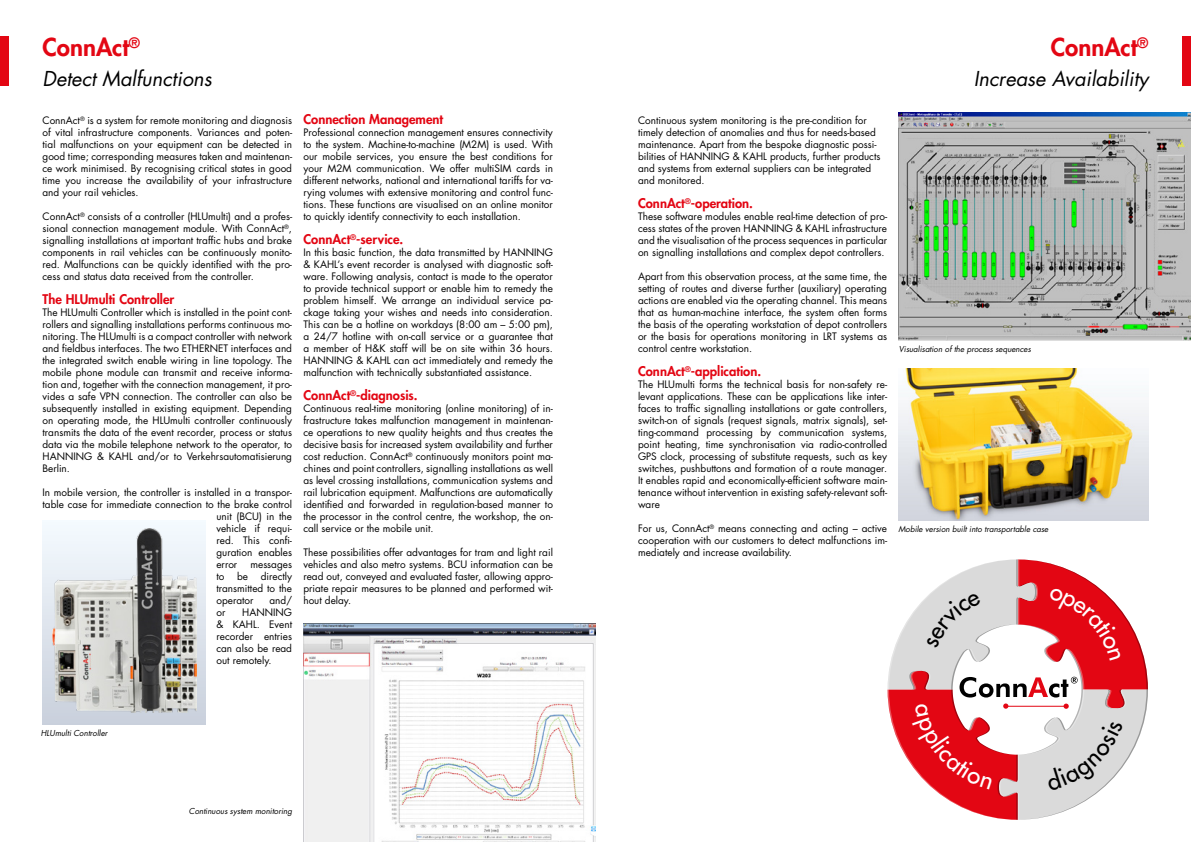
<style>
.page{position:relative;width:1191px;height:842px;background:#fff}
.page>*{position:absolute;margin:0;border:0;box-sizing:border-box;transform-origin:0 0}
.t1{font:800 24px "Futura Std";color:#e30613}
.t2{font:italic 20px "Futura Std";color:#000}
.t3{font:800 13px "Futura Std";color:#e30613}
.t4{font:10px/12px "Futura Std";color:#000;text-align:justify}
.t5{font:italic 8px "Futura Std";color:#000}
</style>
<div class="page">
<div style="left:1182px;top:37px;width:9px;height:49px;background:#e30613"></div>
<div style="left:0;top:37px;width:9px;height:49px;background:#e30613"></div>
<img style="left:899px;top:112px;width:292px;height:228px">
<img style="left:899px;top:368px;width:249px;height:152px">
<img style="left:303px;top:623px;width:292px;height:219px">
<div style="left:43px;top:520px;width:162px;height:204px;background:linear-gradient(to bottom,#f5faff,#c9d0dc)"></div>
<img style="left:52px;top:529px;width:144px;height:183px">
<svg style="left:887px;top:559px;width:261px;height:261px"></svg>
<h1 class="t1" style="left:43px;top:32px;width:99px">ConnAct<sup>®</sup></h1>
<h2 class="t2" style="left:43px;top:66px;width:171px">Detect Malfunctions</h2>
<p class="t4" style="left:43px;top:115px;width:251px">ConnAct<sup>®</sup> is a system for remote monitoring and diagnosis of vital infrastructure components. Variances and poten&shy;tial malfunctions on your equipment can be detected in good time; corresponding measures taken and maintenan&shy;ce work minimised. By recognising critical states in good time you increase the availability of your infrastructure and your rail vehicles.</p>
<p class="t4" style="left:43px;top:211px;width:251px">ConnAct<sup>®</sup> consists of a controller (HLUmulti) and a profes&shy;sional connection management module. With ConnAct<sup>®</sup>, signalling installations at important traffic hubs and brake components in rail vehicles can be continuously monito&shy;red. Malfunctions can be quickly identified with the pro&shy;cess and status data received from the controller.</p>
<h3 class="t3" style="left:43px;top:291px;width:133px">The HLUmulti Controller</h3>
<p class="t4" style="left:43px;top:307px;width:251px">The HLUmulti Controller which is installed in the point cont&shy;rollers and signalling installations performs continuous mo&shy;nitoring. The HLUmulti is a compact controller with network and fieldbus interfaces. The two ETHERNET interfaces and the integrated switch enable wiring in line topology. The mobile phone module can transmit and receive informa&shy;tion and, together with the connection management, it pro&shy;vides a safe VPN connection. The controller can also be subsequently installed in existing equipment. Depending on operating mode, the HLUmulti controller continuously transmits the data of the event recorder, process or status data via the mobile telephone network to the operator, to HANNING &amp; KAHL and/or to Verkehrsautomatisierung Berlin.</p>
<p class="t4" style="left:43px;top:487px;width:251px">In mobile version, the controller is installed in a transpor-</p>
<p class="t4" style="left:43px;top:499px;width:251px">table case for immediate connection to the brake control</p>
<p class="t4" style="left:216px;top:511px;width:77px">unit (BCU) in the</p>
<p class="t4" style="left:216px;top:523px;width:77px">vehicle if requi-</p>
<p class="t4" style="left:216px;top:535px;width:77px">red. This confi-</p>
<p class="t4" style="left:216px;top:547px;width:77px">guration enables</p>
<p class="t4" style="left:216px;top:559px;width:22px">error</p>
<p class="t4" style="left:250px;top:559px;width:43px">messages</p>
<p class="t4" style="left:216px;top:571px;width:10px">to</p>
<p class="t4" style="left:237px;top:571px;width:12px">be</p>
<p class="t4" style="left:216px;top:571px;width:77px;text-indent:44px">directly transmitted to the operator</p>
<p class="t4" style="left:269px;top:595px;width:24px">and/</p>
<p class="t4" style="left:216px;top:607px;width:77px;text-indent:26px">HANNING &amp; KAHL. Event recorder entries can also be read out remotely.</p>
<p class="t4" style="left:216px;top:607px;width:10px">or</p>
<h3 class="t3" style="left:303px;top:111px;width:141px">Connection Management</h3>
<p class="t4" style="left:303px;top:127px;width:251px">Professional connection management ensures connectivity to the system. Machine-to-machine (M2M) is used. With our mobile services, you ensure the best conditions for your M2M communication. We offer multiSIM cards in different networks, national and international tariffs for va&shy;rying volumes with extensive monitoring and control func&shy;tions. These functions are visualised on an online monitor to quickly identify connectivity to each installation.</p>
<h3 class="t3" style="left:303px;top:231px;width:101px">ConnAct<sup>®</sup>-service.</h3>
<p class="t4" style="left:303px;top:247px;width:251px">In this basic function, the data transmitted by HANNING &amp; KAHL’s event recorder is analysed with diagnostic soft&shy;ware. Following analysis, contact is made to the operator to provide technical support or enable him to remedy the problem himself. We arrange an individual service pa&shy;ckage taking your wishes and needs into consideration.<br>This can be a hotline on workdays (8:00 am – 5:00 pm), a 24/7 hotline with on-call service or a guarantee that a member of H&amp;K staff will be on site within 36 hours.<br>HANNING &amp; KAHL can act immediately and remedy the malfunction with technically substantiated assistance.</p>
<h3 class="t3" style="left:303px;top:387px;width:116px">ConnAct<sup>®</sup>-diagnosis.</h3>
<p class="t4" style="left:303px;top:403px;width:251px">Continuous real-time monitoring (online monitoring) of in&shy;frastructure takes malfunction management in maintenan&shy;ce operations to new quality heights and thus creates the decisive basis for increased system availability and further cost reduction. ConnAct<sup>®</sup> continuously monitors point ma&shy;chines and point controllers, signalling installations as well as level crossing installations, communication systems and rail lubrication equipment. Malfunctions are automatically identified and forwarded in regulation-based manner to the processor in the control centre, the workshop, the on&shy;call service or the mobile unit.</p>
<p class="t4" style="left:303px;top:547px;width:251px">These possibilities offer advantages for tram and light rail vehicles and also metro systems. BCU information can be read out, conveyed and evaluated faster, allowing appro&shy;priate repair measures to be planned and performed wit&shy;hout delay.</p>
<p class="t5" style="left:41px;top:728px;width:68px">HLUmulti Controller</p>
<p class="t5" style="left:189px;top:806px;width:105px">Continuous system monitoring</p>
<p class="t4" style="left:638px;top:115px;width:244px;text-align:left">Continuous system monitoring is the pre-condition for timely detection of anomalies and thus for needs-based maintenance. Apart from the bespoke diagnostic possi&shy;bilities of HANNING &amp; KAHL products, further products and systems from external suppliers can be integrated and monitored.</p>
<h3 class="t3" style="left:638px;top:195px;width:117px">ConnAct<sup>®</sup>-operation.</h3>
<p class="t4" style="left:638px;top:211px;width:251px">These software modules enable real-time detection of pro&shy;cess states of the proven HANNING &amp; KAHL infrastructure and the visualisation of the process sequences in particular on signalling installations and complex depot controllers.</p>
<p class="t4" style="left:638px;top:271px;width:251px">Apart from this observation process, at the same time, the setting of routes and diverse further (auxiliary) operating actions are enabled via the operating channel. This means that as human-machine interface, the system often forms the basis of the operating workstation of depot controllers or the basis for operations monitoring in LRT systems as control centre workstation.</p>
<h3 class="t3" style="left:638px;top:363px;width:125px">ConnAct<sup>®</sup>-application.</h3>
<p class="t4" style="left:638px;top:379px;width:251px">The HLUmulti forms the technical basis for non-safety re&shy;levant applications. These can be applications like inter&shy;faces to traffic signalling installations or gate controllers, switch-on of signals (request signals, matrix signals), set&shy;ting-command processing by communication systems, point heating, time synchronisation via radio-controlled GPS clock, processing of substitute requests, such as key switches, pushbuttons and formation of a route manager.<br>It enables rapid and economically-efficient software main&shy;tenance without intervention in existing safety-relevant soft&shy;ware</p>
<p class="t4" style="left:638px;top:523px;width:251px">For us, ConnAct<sup>®</sup> means connecting and acting – active cooperation with our customers to detect malfunctions im&shy;mediately and increase availability.</p>
<h1 class="t1" style="left:1050px;top:32px;width:99px">ConnAct<sup>®</sup></h1>
<h2 class="t2" style="left:973px;top:66px;width:176px">Increase Availability</h2>
<p class="t5" style="left:899px;top:344px;width:134px">Visualisation of the process sequences</p>
<p class="t5" style="left:898px;top:524px;width:151px">Mobile version built into transportable case</p>
</div>
